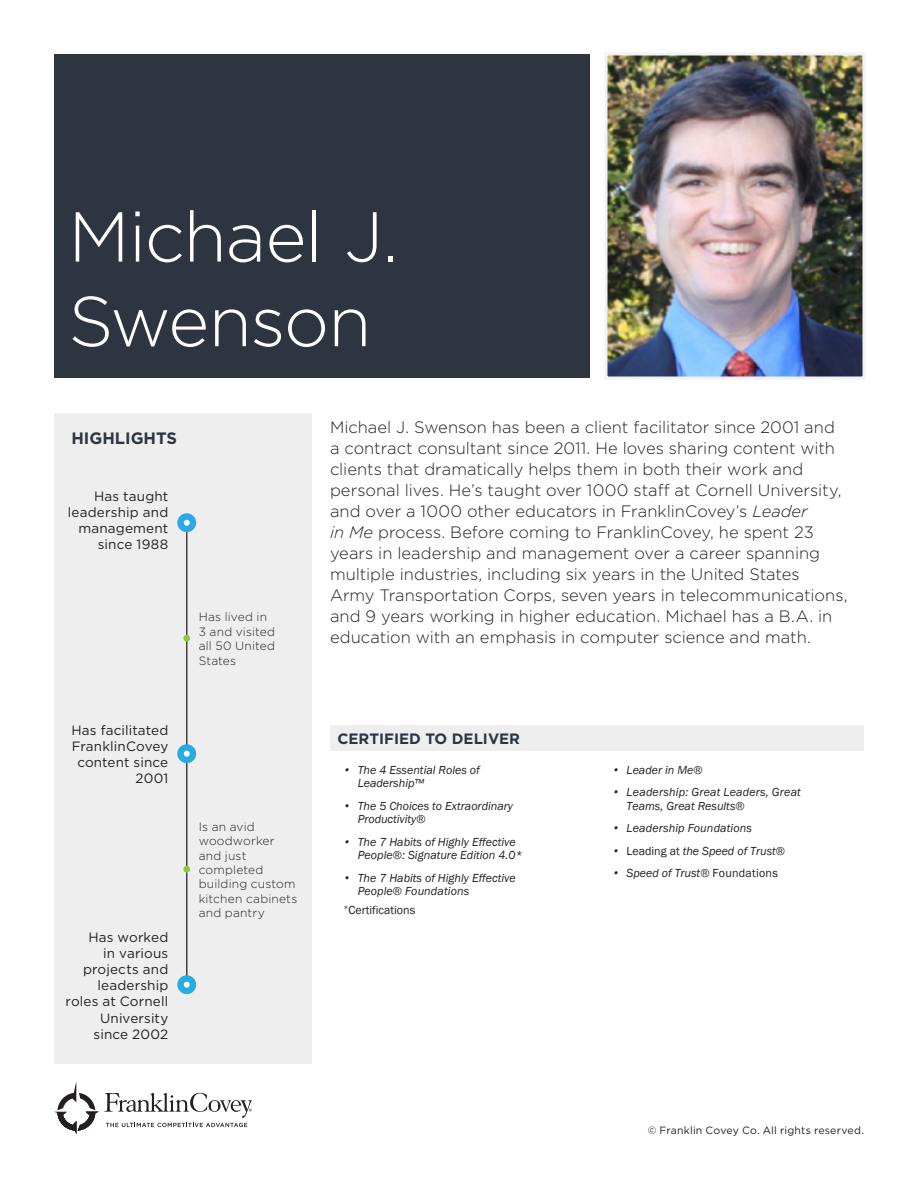
<style>
.page{position:relative;width:918px;height:1188px;background:#fff}
.page>*{position:absolute;margin:0;border:0;box-sizing:border-box;transform-origin:0 0}
.t1{font:300 70.5px/84.6px "Gotham";letter-spacing:-.015em;color:#fff}
.t2{font:300 16.5px/21px "Gotham";color:#231f20}
.t3{font:700 16.5px "Gotham";color:#2d3640}
.t4{font:700 15px "Gotham";color:#2d3640}
.t5{font:13.5px/16.2px "Gotham";letter-spacing:.01em;color:#231f20;text-align:right}
.t6{font:italic 12px/13.4px "Franklin Gothic";color:#231f20}
.t7{font:300 12px/14.4px "Gotham";letter-spacing:.015em;color:#231f20}
.t8{font:12px "Franklin Gothic";color:#231f20}
.t9{font:10.5px "Gotham";letter-spacing:.02em;color:#231f20}
.s1{font-style:italic}
.s2{font-family:"Gotham";font-weight:300}
.s3{font-style:normal}
</style>
<div class="page">
<div style="left:54px;top:54px;width:535px;height:324px;background:#2d3640"></div>
<div style="left:54px;top:413px;width:258px;height:651px;background:#eeeeef"></div>
<div style="left:330px;top:726px;width:534px;height:25px;background:#eeeeef"></div>
<svg style="left:54px;top:1081px;width:198px;height:53px"></svg>
<div style="left:177px;top:513px;width:19px;height:19px;background:#28aae2;border-radius:50%"></div>
<svg style="left:184px;top:520px;width:6px;height:6px"></svg>
<hr style="left:186px;top:532px;width:2px;height:453px;background:#414142">
<div style="left:183px;top:635px;width:7px;height:7px;background:#8dc73f;border-radius:50%"></div>
<div style="left:177px;top:744px;width:19px;height:19px;background:#28aae2;border-radius:50%"></div>
<svg style="left:184px;top:751px;width:6px;height:6px"></svg>
<div style="left:177px;top:975px;width:19px;height:19px;background:#28aae2;border-radius:50%"></div>
<svg style="left:184px;top:982px;width:6px;height:6px"></svg>
<div style="left:183px;top:866px;width:7px;height:7px;background:#8dc73f;border-radius:50%"></div>
<img style="left:608px;top:56px;width:254px;height:320px">
<div style="left:604px;top:52px;width:262px;height:328px;border:3px solid #f2f2f3"></div>
<h1 class="t1" style="left:68px;top:192px;width:332px">Michael J.<br>Swenson</h1>
<p class="t3" style="left:71px;top:427px;width:107px">HIGHLIGHTS</p>
<p class="t5" style="left:68px;top:488px;width:102px">Has taught leadership and management since 1988</p>
<p class="t5" style="left:71px;top:722px;width:98px">Has facilitated<br>FranklinCovey content since<br>2001</p>
<p class="t5" style="left:66px;top:928px;width:104px">Has worked<br>in various projects and leadership roles at Cornell<br>University since 2002</p>
<p class="t7" style="left:199px;top:610px;width:78px">Has lived in<br>3 and visited all 50 United<br>States</p>
<p class="t7" style="left:199px;top:819px;width:100px">Is an avid woodworker and just completed building custom kitchen cabinets and pantry</p>
<p class="t2" style="left:330px;top:417px;width:519px">Michael J. Swenson has been a client facilitator since 2001 and a contract consultant since 2011. He loves sharing content with clients that dramatically helps them in both their work and personal lives. He’s taught over 1000 staff at Cornell University, and over a 1000 other educators in FranklinCovey’s <span class="s1">Leader<br>in Me</span> process. Before coming to FranklinCovey, he spent 23 years in leadership and management over a career spanning multiple industries, including six years in the United States Army Transportation Corps, seven years in telecommunications, and 9 years working in higher education. Michael has a B.A. in education with an emphasis in computer science and math.</p>
<p class="t4" style="left:338px;top:729px;width:184px">CERTIFIED TO DELIVER</p>
<p class="t6" style="left:358px;top:764px;width:124px;text-indent:-14px"><span class="s2">•</span> The 4 Essential Roles of<br>Leadership™</p>
<p class="t6" style="left:358px;top:799px;width:157px;text-indent:-14px"><span class="s2">•</span> The 5 Choices to Extraordinary<br>Productivity<span class="s3">®</span></p>
<p class="t6" style="left:358px;top:835px;width:166px;text-indent:-14px"><span class="s2">•</span> The 7 Habits of Highly Effective<br>People<span class="s3">®</span>: Signature Edition 4.0*</p>
<p class="t6" style="left:358px;top:871px;width:160px;text-indent:-14px"><span class="s2">•</span> The 7 Habits of Highly Effective<br>People<span class="s3">®</span> Foundations</p>
<p class="t8" style="left:343px;top:902px;width:73px"><span class="s2">*</span>Certifications</p>
<p class="t6" style="left:613px;top:764px;width:91px"><span class="s2">•</span> Leader in Me<span class="s3">®</span></p>
<p class="t6" style="left:627px;top:786px;width:176px;text-indent:-13px"><span class="s2">•</span> Leadership: Great Leaders, Great<br>Teams, Great Results<span class="s3">®</span></p>
<p class="t6" style="left:613px;top:822px;width:141px"><span class="s2">•</span> Leadership Foundations</p>
<p class="t6" style="left:613px;top:844px;width:174px"><span class="s2">•</span> <span class="s3">Leading at</span> the Speed of Trust<span class="s3">®</span></p>
<p class="t6" style="left:613px;top:867px;width:166px"><span class="s2">•</span> Speed of Trust<span class="s3">® Foundations</span></p>
<p class="t9" style="left:648px;top:1124px;width:218px">© Franklin Covey Co. All rights reserved.</p>
</div>
